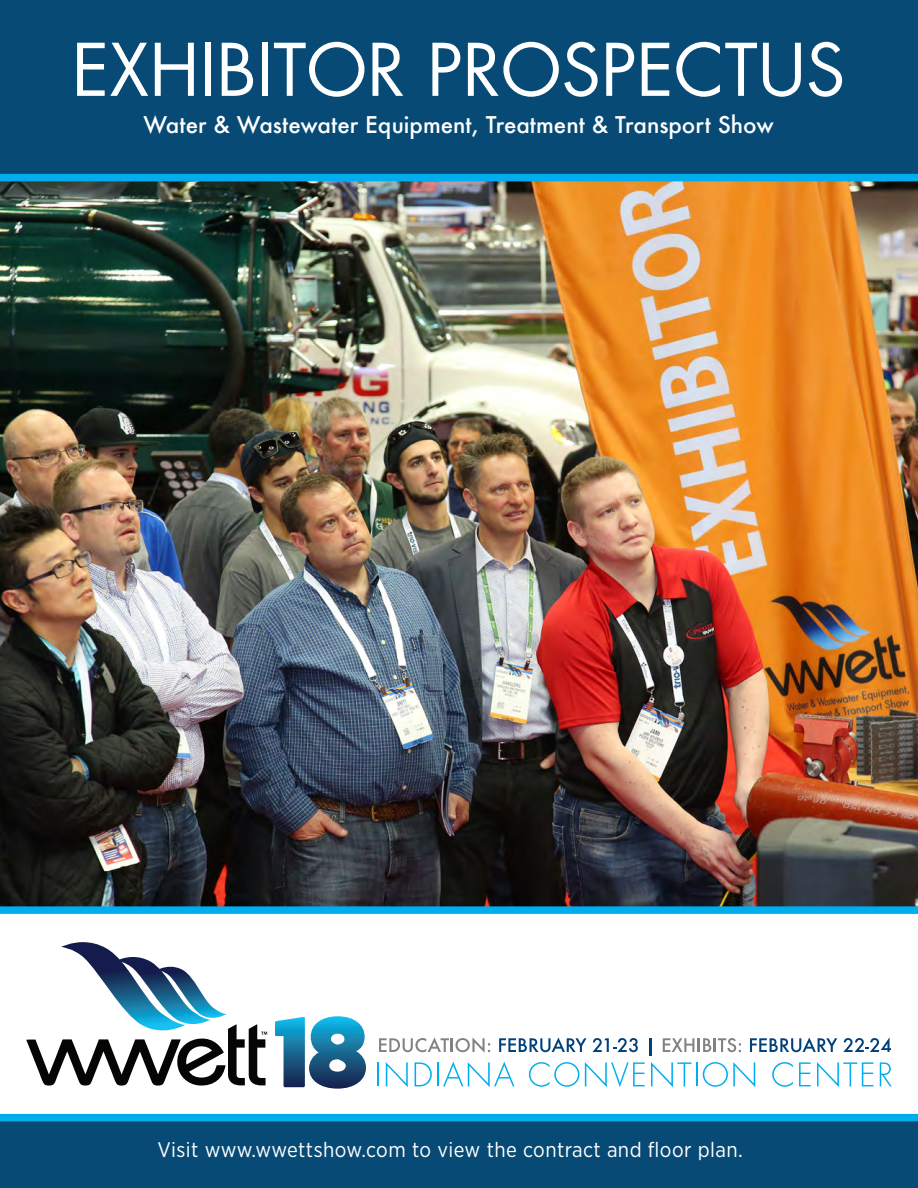
<style>
.page{position:relative;width:918px;height:1188px;background:#fff}
.page>*{position:absolute;margin:0;border:0;box-sizing:border-box;transform-origin:0 0}
.t1{font:70.5px "Futura";color:#fff}
.t2{font:500 22.5px "Futura";color:#fff}
.t3{font:21px "Gotham Narrow";letter-spacing:.02em;color:#fff}
</style>
<div class="page">
<img style="left:0;top:181px;width:918px;height:725px">
<div style="left:0;top:0;width:918px;height:174px;background:#074a75"></div>
<div style="left:0;top:1118px;width:918px;height:70px;background:#074a75"></div>
<div style="left:0;top:174px;width:918px;height:7px;background:#00aeef"></div>
<div style="left:0;top:906px;width:918px;height:8px;background:#00aeef"></div>
<div style="left:0;top:1114px;width:918px;height:7px;background:#00aeef"></div>
<hr style="left:377px;top:1062px;width:2px;height:24px;background:#00aeef">
<svg style="left:386px;top:1062px;width:22px;height:25px"></svg>
<svg style="left:415px;top:1062px;width:17px;height:24px"></svg>
<hr style="left:437px;top:1062px;width:2px;height:24px;background:#00aeef">
<svg style="left:443px;top:1062px;width:71px;height:25px"></svg>
<svg style="left:529px;top:1062px;width:50px;height:25px"></svg>
<svg style="left:585px;top:1062px;width:60px;height:25px"></svg>
<svg style="left:651px;top:1062px;width:46px;height:25px"></svg>
<svg style="left:703px;top:1062px;width:52px;height:25px"></svg>
<svg style="left:772px;top:1062px;width:21px;height:25px"></svg>
<svg style="left:799px;top:1062px;width:12px;height:24px"></svg>
<svg style="left:817px;top:1062px;width:56px;height:25px"></svg>
<svg style="left:880px;top:1062px;width:12px;height:24px"></svg>
<svg style="left:379px;top:1037px;width:111px;height:16px"></svg>
<svg style="left:499px;top:1037px;width:87px;height:15px"></svg>
<svg style="left:592px;top:1038px;width:46px;height:14px"></svg>
<svg style="left:649px;top:1038px;width:2px;height:17px"></svg>
<svg style="left:663px;top:1038px;width:78px;height:14px"></svg>
<svg style="left:750px;top:1037px;width:87px;height:15px"></svg>
<svg style="left:843px;top:1037px;width:48px;height:15px"></svg>
<svg style="left:26px;top:942px;width:241px;height:144px"></svg>
<svg style="left:275px;top:1016px;width:91px;height:73px"></svg>
<p class="t1" style="left:72px;top:21px;width:775px">EXHIBITOR PROSPECTUS</p>
<p class="t2" style="left:143px;top:110px;width:632px">Water &amp; Wastewater Equipment, Treatment &amp; Transport Show</p>
<p class="t3" style="left:158px;top:1137px;width:587px">Visit www.wwettshow.com to view the contract and floor plan.</p>
</div>
